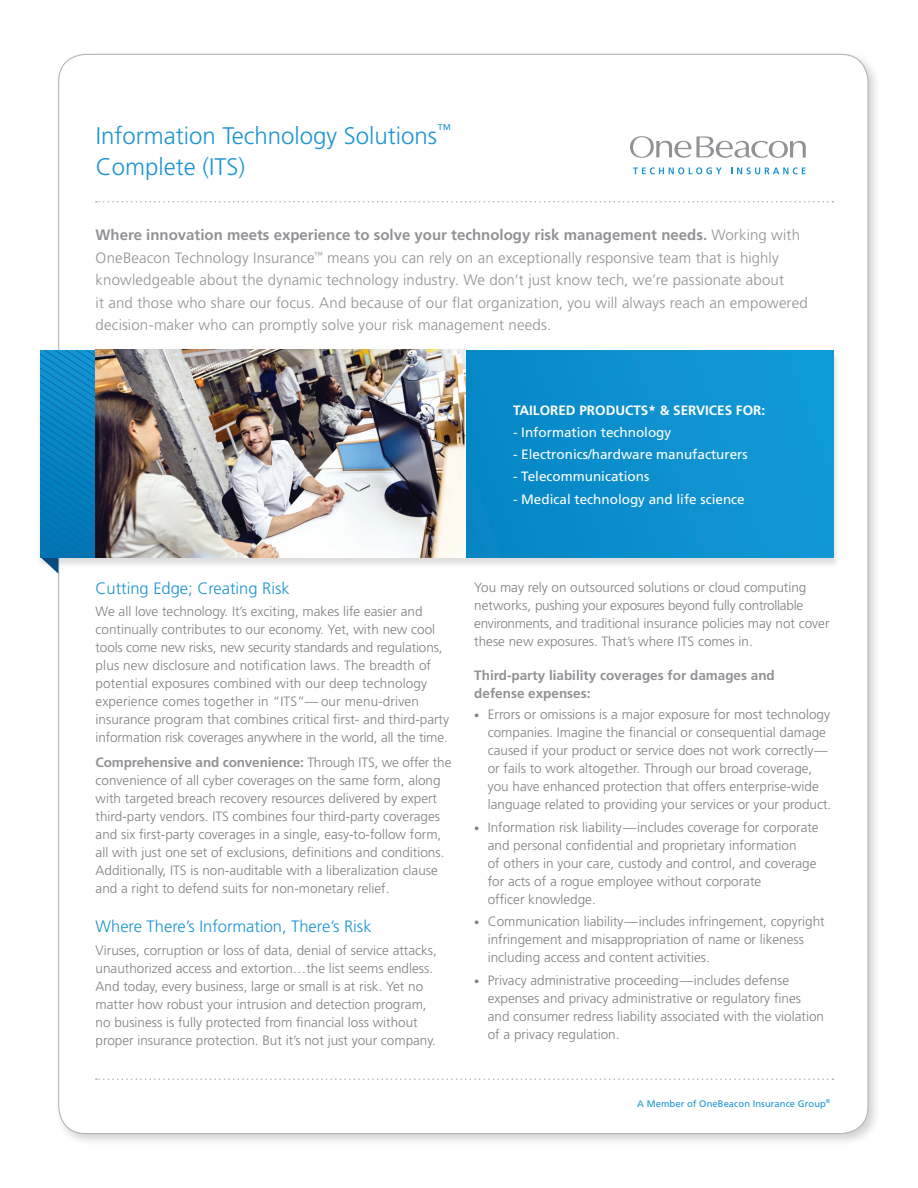
<style>
.page{position:relative;width:918px;height:1188px;background:#fff}
.page>*{position:absolute;margin:0;border:0;box-sizing:border-box;transform-origin:0 0}
.t1{font:300 24px/31.5px "Frutiger";color:#1c94d2}
.t2{font:300 16.5px "Frutiger";color:#1c94d2}
.t3{font:300 15px/22.5px "Frutiger";letter-spacing:.01em;color:#919295}
.t4{font:300 13.5px/18px "Frutiger";color:#808083}
.t5{font:13.5px "Frutiger";color:#fff}
.t6{font:700 13.5px/18px "Frutiger";color:#919295}
.t7{font:700 13.5px "Frutiger";color:#fff}
.t8{font:9.45px "Frutiger";letter-spacing:.005em;color:#1c94d2}
.s1{font-weight:700}
.s2{font-weight:700;color:#919295}
.s3{font-weight:400;font-size:10.5px}
</style>
<div class="page">
<div style="left:55px;top:50px;width:826px;height:1097px;background:#231f20;opacity:.2"></div>
<div style="left:59px;top:54px;width:809px;height:1080px;background:#fff;border-radius:27px"></div>
<svg style="left:630px;top:136px;width:176px;height:22px"></svg>
<svg style="left:633px;top:167px;width:89px;height:7px"></svg>
<svg style="left:731px;top:167px;width:75px;height:7px"></svg>
<svg style="left:96px;top:201px;width:737px;height:1px"></svg>
<svg style="left:96px;top:1078px;width:737px;height:2px"></svg>
<div style="left:36px;top:351px;width:804px;height:217px;background:#231f20;opacity:.15"></div>
<div style="left:87px;top:350px;width:747px;height:207px;background:#0e90cf"></div>
<svg style="left:36px;top:350px;width:63px;height:224px"></svg>
<img style="left:95px;top:350px;width:370px;height:207px">
<h1 class="t1" style="left:96px;top:120px;width:357px">Information Technology Solutions<sup>™<br></sup>Complete (ITS)</h1>
<p class="t3" style="left:96px;top:224px;width:714px"><span class="s1">Where innovation meets experience to solve your technology risk management needs.</span> Working with OneBeacon Technology Insurance<sup>™</sup> means you can rely on an exceptionally responsive team that is highly knowledgeable about the dynamic technology industry. We don’t just know tech, we’re passionate about<br>it and those who share our focus. And because of our flat organization, you will always reach an empowered decision-maker who can promptly solve your risk management needs.</p>
<p class="t7" style="left:513px;top:402px;width:254px">TAILORED PRODUCTS* &amp; SERVICES FOR:</p>
<p class="t5" style="left:513px;top:424px;width:160px">- Information technology</p>
<p class="t5" style="left:513px;top:447px;width:236px">- Electronics/hardware manufacturers</p>
<p class="t5" style="left:513px;top:469px;width:138px">- Telecommunications</p>
<p class="t5" style="left:513px;top:491px;width:233px">- Medical technology and life science</p>
<p class="t2" style="left:96px;top:579px;width:196px">Cutting Edge; Creating Risk</p>
<p class="t4" style="left:96px;top:603px;width:355px">We all love technology. It’s exciting, makes life easier and continually contributes to our economy. Yet, with new cool tools come new risks, new security standards and regulations, plus new disclosure and notification laws. The breadth of potential exposures combined with our deep technology experience comes together in “ITS”— our menu-driven insurance program that combines critical first- and third-party information risk coverages anywhere in the world, all the time.</p>
<p class="t4" style="left:96px;top:753px;width:357px"><span class="s2">Comprehensive and convenience:</span> Through ITS, we offer the convenience of all cyber coverages on the same form, along with targeted breach recovery resources delivered by expert third-party vendors. ITS combines four third-party coverages and six first-party coverages in a single, easy-to-follow form, all with just one set of exclusions, definitions and conditions.<br>Additionally, ITS is non-auditable with a liberalization clause and a right to defend suits for non-monetary relief.</p>
<p class="t2" style="left:96px;top:917px;width:277px">Where There’s Information, There’s Risk</p>
<p class="t4" style="left:96px;top:941px;width:343px">Viruses, corruption or loss of data, denial of service attacks, unauthorized access and extortion…the list seems endless.<br>And today, every business, large or small is at risk. Yet no matter how robust your intrusion and detection program, no business is fully protected from financial loss without proper insurance protection. But it’s not just your company.</p>
<p class="t4" style="left:474px;top:578px;width:357px">You may rely on outsourced solutions or cloud computing networks, pushing your exposures beyond fully controllable environments, and traditional insurance policies may not cover these new exposures. That’s where ITS comes in.</p>
<p class="t6" style="left:474px;top:666px;width:302px">Third-party liability coverages for damages and defense expenses:</p>
<p class="t4" style="left:488px;top:705px;width:345px;text-indent:-14px"><span class="s3">•</span> Errors or omissions is a major exposure for most technology companies. Imagine the financial or consequential damage caused if your product or service does not work correctly— or fails to work altogether. Through our broad coverage, you have enhanced protection that offers enterprise-wide language related to providing your services or your product.</p>
<p class="t4" style="left:488px;top:818px;width:332px;text-indent:-14px"><span class="s3">•</span> Information risk liability —includes coverage for corporate and personal confidential and proprietary information<br>of others in your care, custody and control, and coverage for acts of a rogue employee without corporate<br>officer knowledge.</p>
<p class="t4" style="left:488px;top:912px;width:338px;text-indent:-14px"><span class="s3">•</span> Communication liability —includes infringement, copyright infringement and misappropriation of name or likeness including access and content activities.</p>
<p class="t4" style="left:488px;top:971px;width:338px;text-indent:-14px"><span class="s3">•</span> Privacy administrative proceeding —includes defense expenses and privacy administrative or regulatory fines and consumer redress liability associated with the violation of a privacy regulation.</p>
<p class="t8" style="left:637px;top:1098px;width:195px">A Member of OneBeacon Insurance Group<sup>®</sup></p>
</div>
